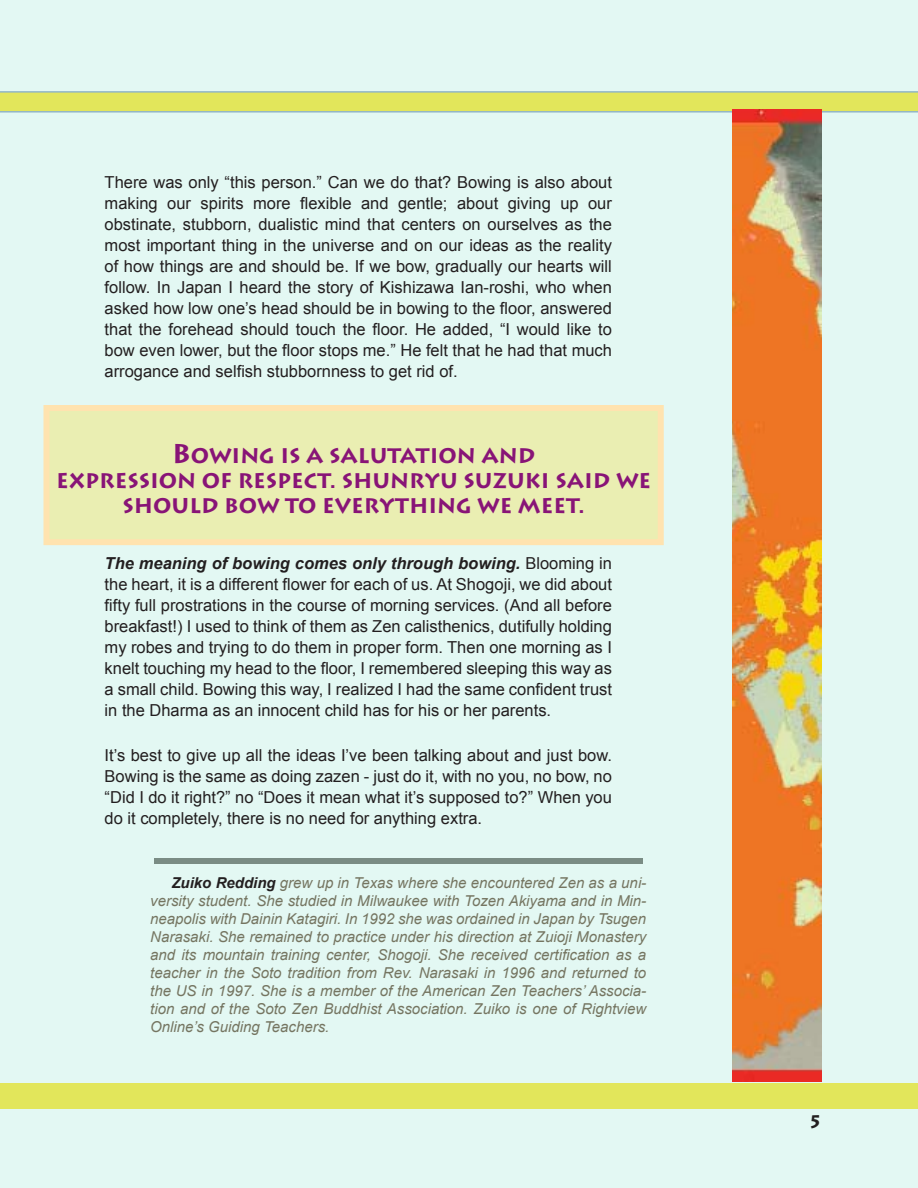
<style>
.page{position:relative;width:918px;height:1188px;background:#e3f8f3}
.page>*{position:absolute;margin:0;border:0;box-sizing:border-box;transform-origin:0 0}
.t1{font:700 21px/25.2px "Lithos Pro";color:#881477;text-align:center}
.t2{font:700 18px "Lithos Pro";color:#231f20}
.t3{font:16.5px/21px "Arial";color:#231f20;text-align:justify}
.t4{font:italic 15px/18px "Arial";color:#757561;text-align:justify}
.s1{font-size:27px}
.s2{font-weight:700;font-style:italic}
.s3{font-weight:700;color:#231f20}
</style>
<div class="page">
<svg style="left:0;top:91px;width:918px;height:22px;background:#d7df6c"></svg>
<img style="left:732px;top:110px;width:90px;height:972px">
<div style="left:0;top:1083px;width:918px;height:25px;background:#e2e65b"></div>
<div style="left:46px;top:408px;width:615px;height:134px;background:#eaeeb2"></div>
<div style="left:44px;top:405px;width:620px;height:140px;border:6px solid #ffe3af"></div>
<div style="left:154px;top:858px;width:489px;height:5px;background:#7a8c84"></div>
<p class="t3" style="left:105px;top:171px;width:509px">There was only “this person.” Can we do that? Bowing is also about making our spirits more flexible and gentle; about giving up our obstinate, stubborn, dualistic mind that centers on ourselves as the most important thing in the universe and on our ideas as the reality of how things are and should be. If we bow, gradually our hearts will follow. In Japan I heard the story of Kishizawa Ian-roshi, who when asked how low one’s head should be in bowing to the floor, answered that the forehead should touch the floor. He added, “I would like to bow even lower, but the floor stops me.” He felt that he had that much arrogance and selfish stubbornness to get rid of.</p>
<p class="t1" style="left:56px;top:443px;width:596px"><span class="s1">B</span>OWING IS A SALUTATION AND<br>EXPRESSION OF RESPECT. SHUNRYU SUZUKI SAID WE<br>SHOULD BOW TO EVERYTHING WE MEET.</p>
<p class="t3" style="left:105px;top:552px;width:509px"><span class="s2">The meaning of bowing comes only through bowing.</span> Blooming in the heart, it is a different flower for each of us. At Shogoji, we did about fifty full prostrations in the course of morning services. (And all before breakfast!) I used to think of them as Zen calisthenics, dutifully holding my robes and trying to do them in proper form. Then one morning as I knelt touching my head to the floor, I remembered sleeping this way as a small child. Bowing this way, I realized I had the same confident trust in the Dharma as an innocent child has for his or her parents.</p>
<p class="t3" style="left:105px;top:744px;width:509px">It’s best to give up all the ideas I’ve been talking about and just bow.<br>Bowing is the same as doing zazen - just do it, with no you, no bow, no “Did I do it right?” no “Does it mean what it’s supposed to?” When you do it completely, there is no need for anything extra.</p>
<p class="t4" style="left:150px;top:874px;width:498px;text-indent:21px"><span class="s3">Zuiko Redding</span> grew up in Texas where she encountered Zen as a uni&shy;versity student. She studied in Milwaukee with Tozen Akiyama and in Min&shy;neapolis with Dainin Katagiri. In 1992 she was ordained in Japan by Tsugen Narasaki. She remained to practice under his direction at Zuioji Monastery and its mountain training center, Shogoji. She received certification as a teacher in the Soto tradition from Rev. Narasaki in 1996 and returned to the US in 1997. She is a member of the American Zen Teachers’ Associa&shy;tion and of the Soto Zen Buddhist Association. Zuiko is one of Rightview Online’s Guiding Teachers.</p>
<p class="t2" style="left:808px;top:1111px;width:15px">5</p>
</div>
